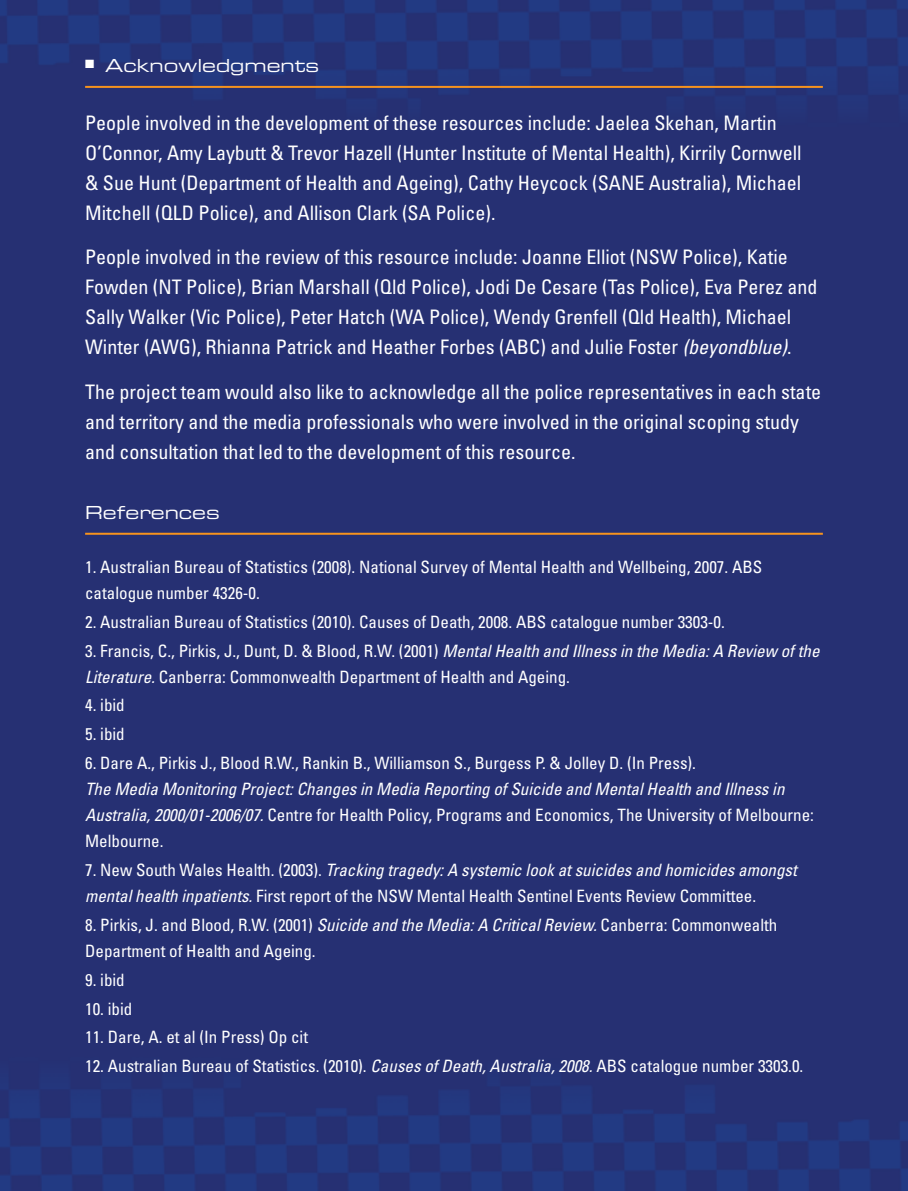
<style>
.page{position:relative;width:908px;height:1191px;background:#fff}
.page>*{position:absolute;margin:0;border:0;box-sizing:border-box;transform-origin:0 0}
.t1{font:condensed 20px/30px "Univers";color:#fff}
.t2{font:18px "Eurostile LT Std Ex 2";color:#fff}
.t3{font:condensed 17px/26px "Univers";color:#fff}
.t4{font:italic condensed 17px/26px "Univers";color:#fff}
.s1{font-style:italic}
.s2{font-style:normal}
</style>
<div class="page">
<img style="left:0;top:0;width:907px;height:1191px">
<hr style="left:85px;top:86px;width:737px;height:2px;background:#f7931d">
<hr style="left:85px;top:533px;width:737px;height:2px;background:#f7931d">
<p class="t2" style="left:85px;top:53px;width:235px">■ Acknowledgments</p>
<p class="t1" style="left:85px;top:107px;width:717px">People involved in the development of these resources include: Jaelea Skehan, Martin O’Connor, Amy Laybutt &amp; Trevor Hazell (Hunter Institute of Mental Health), Kirrily Cornwell &amp; Sue Hunt (Department of Health and Ageing), Cathy Heycock (SANE Australia), Michael Mitchell (QLD Police), and Allison Clark (SA Police).</p>
<p class="t1" style="left:85px;top:242px;width:733px">People involved in the review of this resource include: Joanne Elliot (NSW Police), Katie Fowden (NT Police), Brian Marshall (Qld Police), Jodi De Cesare (Tas Police), Eva Perez and Sally Walker (Vic Police), Peter Hatch (WA Police), Wendy Grenfell (Qld Health), Michael Winter (AWG), Rhianna Patrick and Heather Forbes (ABC) and Julie Foster <span class="s1">(beyondblue)</span>.</p>
<p class="t1" style="left:85px;top:376px;width:737px">The project team would also like to acknowledge all the police representatives in each state and territory and the media professionals who were involved in the original scoping study and consultation that led to the development of this resource.</p>
<p class="t2" style="left:85px;top:500px;width:136px">References</p>
<p class="t3" style="left:85px;top:553px;width:678px">1. Australian Bureau of Statistics (2008). National Survey of Mental Health and Wellbeing, 2007. ABS catalogue number 4326-0.</p>
<p class="t3" style="left:85px;top:608px;width:641px">2. Australian Bureau of Statistics (2010). Causes of Death, 2008. ABS catalogue number 3303-0.</p>
<p class="t3" style="left:85px;top:637px;width:735px">3. Francis, C., Pirkis, J., Dunt, D. &amp; Blood, R.W. (2001) <span class="s1">Mental Health and Illness in the Media: A Review of the<br>Literature.</span> Canberra: Commonwealth Department of Health and Ageing.</p>
<p class="t3" style="left:85px;top:692px;width:41px">4. ibid</p>
<p class="t3" style="left:85px;top:721px;width:41px">5. ibid</p>
<p class="t3" style="left:85px;top:749px;width:612px">6. Dare A., Pirkis J., Blood R.W., Rankin B., Williamson S., Burgess P. &amp; Jolley D. (In Press).</p>
<p class="t4" style="left:85px;top:775px;width:730px">The Media Monitoring Project: Changes in Media Reporting of Suicide and Mental Health and Illness in<br>Australia, 2000/01-2006/07. <span class="s2">Centre for Health Policy, Programs and Economics, The University of Melbourne:<br>Melbourne.</span></p>
<p class="t3" style="left:85px;top:856px;width:712px">7. New South Wales Health. (2003). <span class="s1">Tracking tragedy: A systemic look at suicides and homicides amongst mental health inpatients.</span> First report of the NSW Mental Health Sentinel Events Review Committee.</p>
<p class="t3" style="left:85px;top:911px;width:693px">8. Pirkis, J. and Blood, R.W. (2001) <span class="s1">Suicide and the Media: A Critical Review.</span> Canberra: Commonwealth<br>Department of Health and Ageing.</p>
<p class="t3" style="left:85px;top:966px;width:41px">9. ibid</p>
<p class="t3" style="left:85px;top:995px;width:49px">10. ibid</p>
<p class="t3" style="left:85px;top:1024px;width:224px">11. Dare, A. et al (In Press) Op cit</p>
<p class="t3" style="left:85px;top:1052px;width:719px">12. Australian Bureau of Statistics. (2010). <span class="s1">Causes of Death, Australia, 2008.</span> ABS catalogue number 3303.0.</p>
</div>
